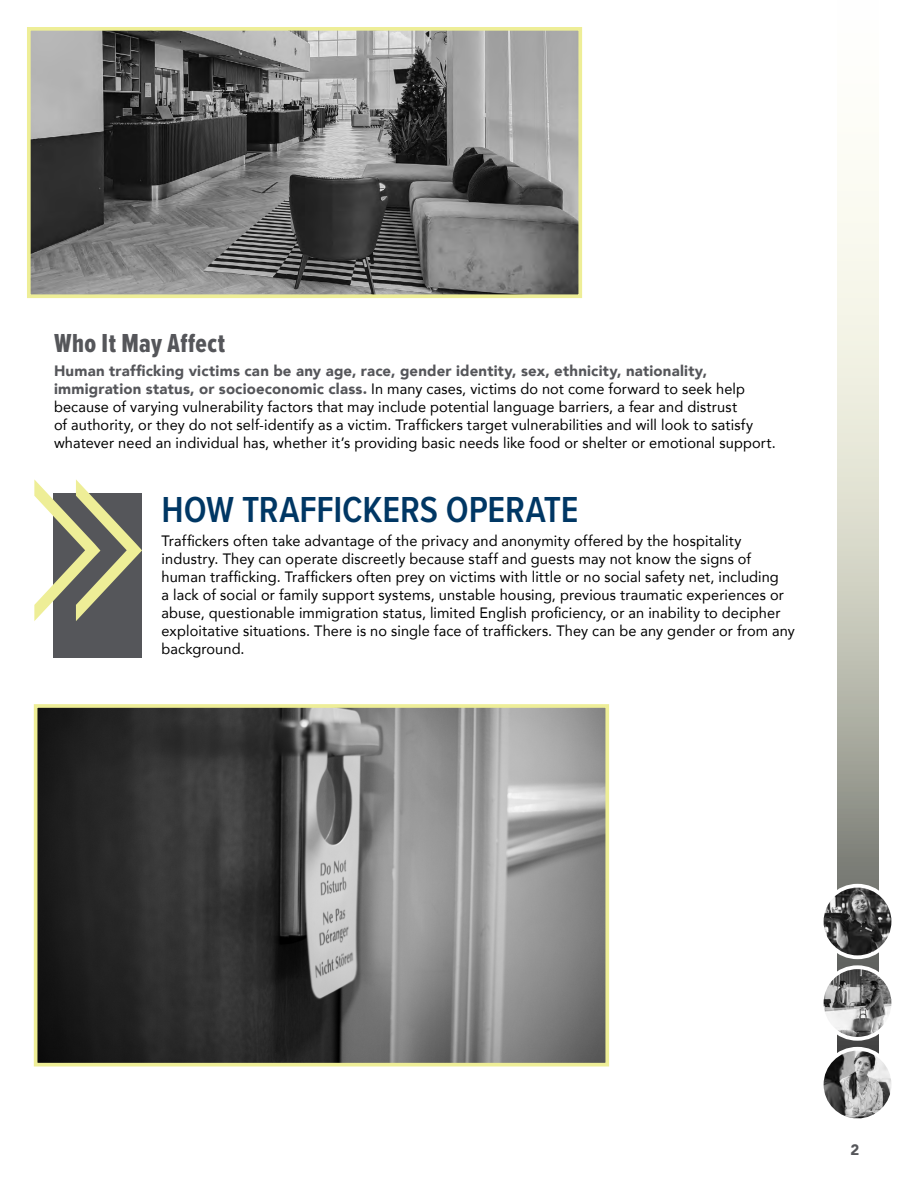
<style>
.page{position:relative;width:918px;height:1188px;background:#fff}
.page>*{position:absolute;margin:0;border:0;box-sizing:border-box;transform-origin:0 0}
.t1{font:600 37.5px "Proxima Nova Cond";letter-spacing:-.005em;color:#003764}
.t2{font:27px "Proxima Nova Ex Cn Extrabld";letter-spacing:.02em;color:#55565a}
.Paragraph{font:15px/18px "Avenir";letter-spacing:.01em;color:#000}
.t3{font:900 15px "Avenir";color:#55565a}
.s1{font-weight:900;color:#55565a}
</style>
<div class="page">
<img style="left:32px;top:32px;width:545px;height:261px">
<div style="left:27px;top:27px;width:555px;height:271px;border:4px solid #eeee97"></div>
<svg style="left:837px;top:154px;width:41px;height:899px;background:#cccdc1"></svg>
<img style="left:822px;top:967px;width:71px;height:72px;border-radius:36px">
<div style="left:820px;top:965px;width:75px;height:76px;border:4px solid #fff;border-radius:50%"></div>
<img style="left:822px;top:886px;width:71px;height:71px;border-radius:36px">
<div style="left:820px;top:884px;width:75px;height:75px;border:4px solid #fff;border-radius:50%"></div>
<img style="left:822px;top:1049px;width:71px;height:71px;border-radius:35px">
<div style="left:820px;top:1047px;width:75px;height:75px;border:4px solid #fff;border-radius:50%"></div>
<div style="left:53px;top:494px;width:89px;height:164px;background:#55565a"></div>
<svg style="left:34px;top:479px;width:108px;height:142px"></svg>
<img style="left:39px;top:709px;width:565px;height:353px">
<div style="left:34px;top:704px;width:575px;height:363px;border:4px solid #eeee97"></div>
<h3 class="t2" style="left:54px;top:323px;width:173px">Who It May Affect</h3>
<p class="Paragraph" style="left:54px;top:362px;width:723px"><span class="s1">Human trafficking victims can be any age, race, gender identity, sex, ethnicity, nationality, immigration status, or socioeconomic class.</span> In many cases, victims do not come forward to seek help because of varying vulnerability factors that may include potential language barriers, a fear and distrust<br>of authority, or they do not self-identify as a victim. Traffickers target vulnerabilities and will look to satisfy whatever need an individual has, whether it’s providing basic needs like food or shelter or emotional support.</p>
<h2 class="t1" style="left:162px;top:487px;width:418px">HOW TRAFFICKERS OPERATE</h2>
<p class="Paragraph" style="left:162px;top:532px;width:635px">Traffickers often take advantage of the privacy and anonymity offered by the hospitality industry. They can operate discreetly because staff and guests may not know the signs of human trafficking. Traffickers often prey on victims with little or no social safety net, including<br>a lack of social or family support systems, unstable housing, previous traumatic experiences or abuse, questionable immigration status, limited English proficiency, or an inability to decipher exploitative situations. There is no single face of traffickers. They can be any gender or from any background.</p>
<p class="t3" style="left:850px;top:1137px;width:10px">2</p>
</div>
